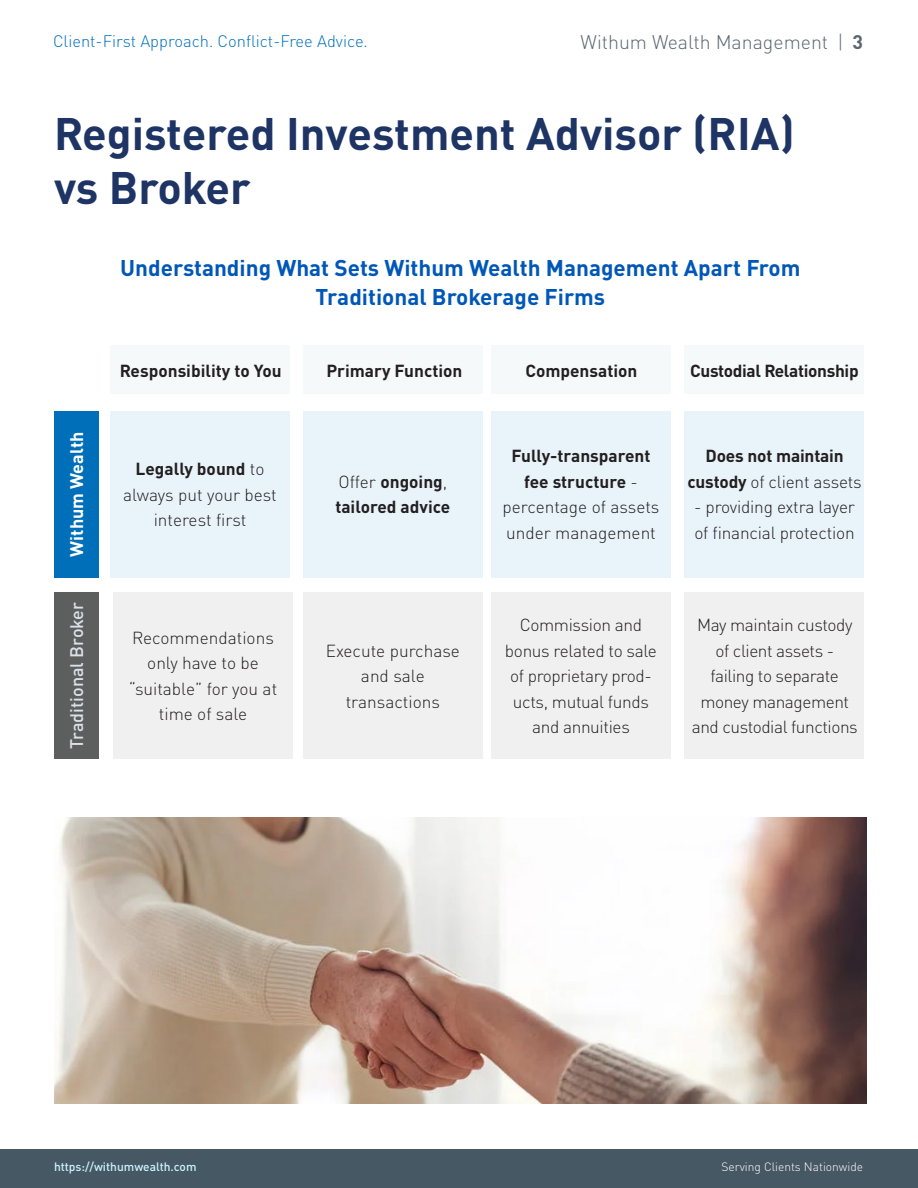
<style>
.page{position:relative;width:918px;height:1188px;background:#fff}
.page>*{position:absolute;margin:0;border:0;box-sizing:border-box;transform-origin:0 0}
.t1{font:700 45px/54px "DINOT";color:#1d3465}
.Subhead{font:700 22.5px/28.5px "DINOT";color:#0057b8;text-align:center}
.t2{font:300 19.5px "DINOT";color:#5b6770}
.t3{font:500 18px "DINOT";color:#dae2e8}
.t4{font:700 18px "DINOT";color:#fff}
.t5{font:300 17.25px/25.5px "DINOT";letter-spacing:-.02em;color:#231f20;text-align:center}
.t6{font:300 17.25px/25.5px "DINOT";color:#231f20;text-align:center}
.t7{font:700 17.25px/25.5px "DINOT";color:#231f20}
.t8{font:700 17.25px "DINOT";letter-spacing:-.02em;color:#231f20}
.t9{font:300 16.5px "DINOT";color:#006fba}
.t10{font:500 12px "DINOT";color:#ccf2ff}
.t11{font:300 12px "DINOT";color:#fff}
.s1{font-weight:700}
.s2{font-weight:300}
</style>
<div class="page">
<div style="left:0;top:1150px;width:918px;height:38px;background:#475865"></div>
<img style="left:54px;top:817px;width:813px;height:286px">
<div style="left:111px;top:411px;width:179px;height:166px;background:#e9f3fa"></div>
<div style="left:304px;top:411px;width:179px;height:166px;background:#e9f3fa"></div>
<div style="left:492px;top:411px;width:179px;height:166px;background:#e9f3fa"></div>
<div style="left:113px;top:592px;width:179px;height:167px;background:#f0f0f0"></div>
<div style="left:304px;top:592px;width:179px;height:167px;background:#f0f0f0"></div>
<div style="left:492px;top:592px;width:179px;height:167px;background:#f0f0f0"></div>
<div style="left:685px;top:411px;width:179px;height:166px;background:#e9f3fa"></div>
<div style="left:685px;top:592px;width:179px;height:167px;background:#f0f0f0"></div>
<div style="left:111px;top:346px;width:179px;height:48px;background:#f6f9fa"></div>
<div style="left:304px;top:346px;width:179px;height:48px;background:#f6f9fa"></div>
<div style="left:492px;top:346px;width:179px;height:48px;background:#f6f9fa"></div>
<div style="left:685px;top:346px;width:179px;height:48px;background:#f6f9fa"></div>
<div style="left:54px;top:411px;width:45px;height:166px;background:#006fba"></div>
<div style="left:54px;top:592px;width:45px;height:167px;background:#5d5f5e"></div>
<p class="t9" style="left:53px;top:28px;width:316px">Client-First Approach. Conflict-Free Advice.</p>
<p class="t2" style="left:581px;top:27px;width:284px">Withum Wealth Management | <span class="s1">3</span></p>
<p class="t1" style="left:54px;top:102px;width:742px">Registered Investment Advisor (RIA) vs Broker</p>
<p class="Subhead" style="left:120px;top:252px;width:682px">Understanding What Sets Withum Wealth Management Apart From<br>Traditional Brokerage Firms</p>
<p class="t4" style="left:63px;top:557px;width:126px;rotate:-90deg">Withum Wealth</p>
<p class="t3" style="left:63px;top:749px;width:149px;rotate:-90deg">Traditional Broker</p>
<p class="t7" style="left:120px;top:356px;width:163px">Responsibility to You</p>
<p class="t7" style="left:326px;top:356px;width:138px">Primary Function</p>
<p class="t7" style="left:525px;top:356px;width:114px">Compensation</p>
<p class="t8" style="left:690px;top:357px;width:170px">Custodial Relationship</p>
<p class="t6" style="left:123px;top:455px;width:155px"><span class="s1">Legally bound</span> to always put your best interest first</p>
<p class="t6" style="left:129px;top:624px;width:150px">Recommendations only have to be “suitable” for you at time of sale</p>
<p class="t7" style="left:335px;top:467px;width:116px"><span class="s2">Offer</span> ongoing<span class="s2">, </span>tailored advice</p>
<p class="t6" style="left:326px;top:636px;width:136px">Execute purchase and sale transactions</p>
<p class="t6" style="left:503px;top:442px;width:158px"><span class="s1">Fully-transparent fee structure</span> - percentage of assets under management</p>
<p class="t7" style="left:687px;top:442px;width:176px;text-align:center">Does not maintain custody <span class="s2">of client assets</span></p>
<p class="t5" style="left:694px;top:493px;width:162px;text-align:left">- providing extra layer of financial protection</p>
<p class="t5" style="left:505px;top:611px;width:153px">Commission and bonus related to sale of proprietary prod&shy;ucts, mutual funds and annuities</p>
<p class="t5" style="left:692px;top:611px;width:168px">May maintain custody of client assets - failing to separate money management and custodial functions</p>
<p class="t10" style="left:54px;top:1158px;width:144px">https://withumwealth.com</p>
<p class="t11" style="left:721px;top:1158px;width:143px">Serving Clients Nationwide</p>
</div>
